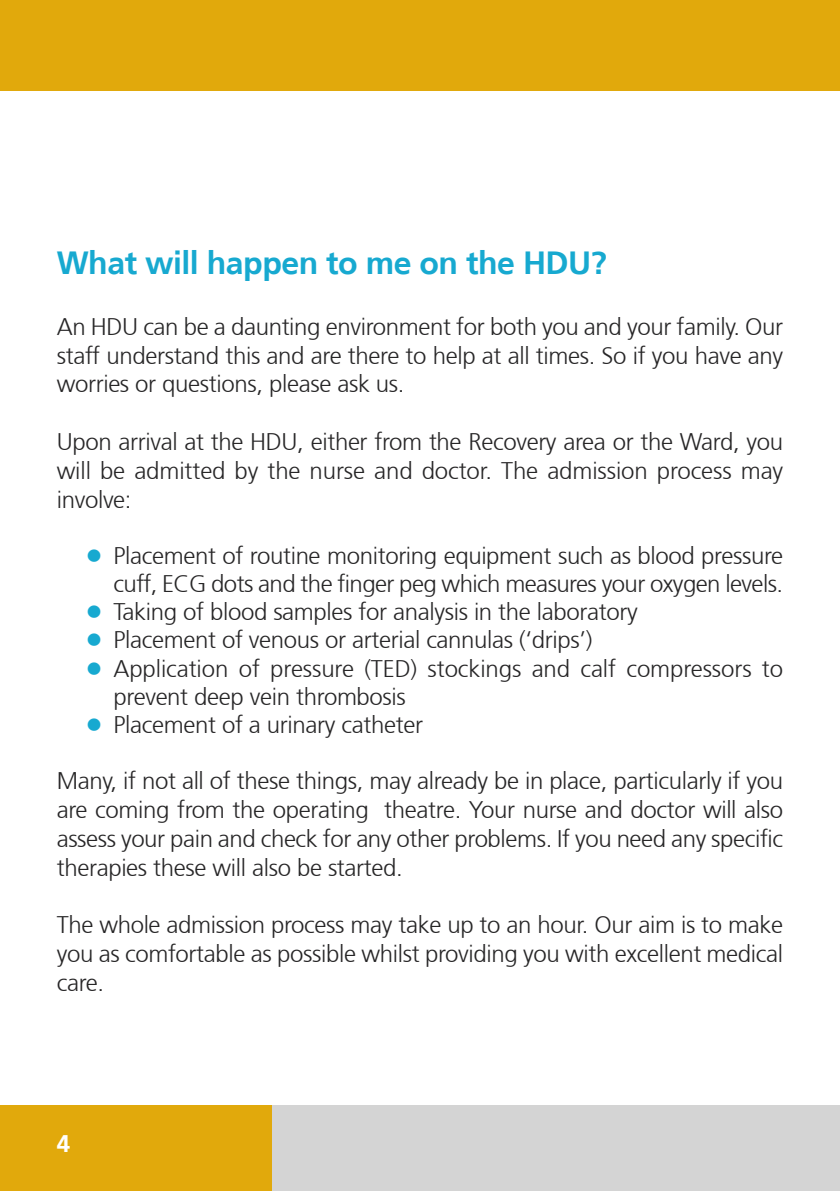
<style>
.page{position:relative;width:840px;height:1191px;background:#fff}
.page>*{position:absolute;margin:0;border:0;box-sizing:border-box;transform-origin:0 0}
.t1{font:700 32px "Frutiger 65";letter-spacing:-.015em;color:#17a9d0}
.t2{font:300 24px/28.8px "Frutiger 45";letter-spacing:-.015em;color:#272627;text-align:justify}
.t3{font:700 24px "Frutiger 65";color:#fff}
.s1{font-size:36px;color:#17a9d0}
</style>
<div class="page">
<div style="left:0;top:0;width:839px;height:91px;background:#e1a90c"></div>
<div style="left:0;top:1106px;width:272px;height:85px;background:#e1a90c"></div>
<div style="left:272px;top:1106px;width:567px;height:85px;background:#d4d4d4"></div>
<h1 class="t1" style="left:57px;top:244px;width:551px">What will happen to me on the HDU?</h1>
<p class="t2" style="left:57px;top:312px;width:727px">An HDU can be a daunting environment for both you and your family. Our staff understand this and are there to help at all times. So if you have any worries or questions, please ask us.</p>
<p class="t2" style="left:57px;top:428px;width:727px">Upon arrival at the HDU, either from the Recovery area or the Ward, you will be admitted by the nurse and doctor. The admission process may involve:</p>
<p class="t2" style="left:85px;top:542px;width:699px;line-height:28px;text-align:right"><span class="s1">•</span> Placement of routine monitoring equipment such as blood pressure cuff, ECG dots and the finger peg which measures your oxygen levels.</p>
<p class="t2" style="left:85px;top:598px;width:554px"><span class="s1">•</span> Taking of blood samples for analysis in the laboratory</p>
<p class="t2" style="left:85px;top:626px;width:508px"><span class="s1">•</span> Placement of venous or arterial cannulas (‘drips’)</p>
<p class="t2" style="left:113px;top:654px;width:670px;line-height:28px;text-indent:-28px"><span class="s1">•</span> Application of pressure (TED) stockings and calf compressors to prevent deep vein thrombosis</p>
<p class="t2" style="left:85px;top:710px;width:339px"><span class="s1">•</span> Placement of a urinary catheter</p>
<p class="t2" style="left:57px;top:767px;width:727px">Many, if not all of these things, may already be in place, particularly if you are coming from the operating theatre. Your nurse and doctor will also assess your pain and check for any other problems. If you need any specific therapies these will also be started.</p>
<p class="t2" style="left:57px;top:911px;width:727px">The whole admission process may take up to an hour. Our aim is to make you as comfortable as possible whilst providing you with excellent medical care.</p>
<p class="t3" style="left:57px;top:1129px;width:15px">4</p>
</div>
